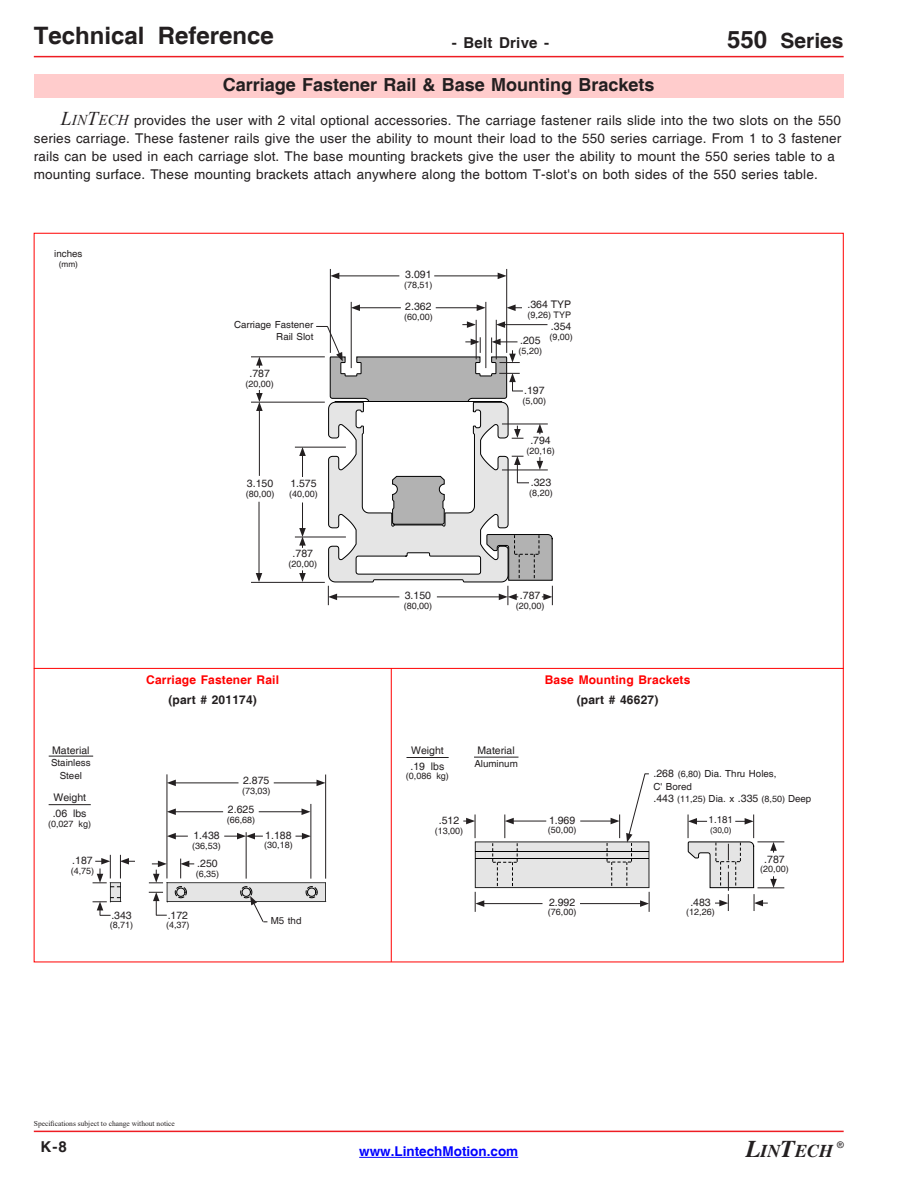
<style>
.page{position:relative;width:918px;height:1188px;background:#fff}
.page>*{position:absolute;margin:0;border:0;box-sizing:border-box;transform-origin:0 0}
.t1{font:700 24px "Helvetica";color:#231f20}
.t2{font:700 21px "Helvetica";color:#231f20}
.t3{font:700 18px "Helvetica";color:#231f20}
.t4{font:italic 700 18px "Times";color:#231f20}
.t5{font:700 15px "Helvetica";letter-spacing:.015em;color:#231f20}
.t6{font:13.5px/18px "Helvetica";letter-spacing:.015em;color:#231f20}
.t7{font:700 13.5px "Helvetica";color:#00f}
.t8{font:700 12px "Helvetica";letter-spacing:.015em;color:#f00}
.t9{font:700 12px "Helvetica";letter-spacing:.015em;color:#231f20}
.t10{font:10.5px/16px "Helvetica";color:#231f20}
.t11{font:9.75px/12.6px "Helvetica";color:#231f20}
.t12{font:9px "Helvetica";color:#231f20}
.t13{font:8.25px "Helvetica";color:#231f20}
.t14{font:7.5px "Times New Roman";color:#231f20}
.s1{font-size:24px}
.s2{font-family:"Times New Roman";font-style:italic;font-size:19.5px}
.s3{font-family:"Times New Roman";font-style:italic;font-size:15px}
.s4{font-size:10.5px}
.s5{font-size:9px}
.s6{font-size:9.75px}
</style>
<div class="page">
<hr style="left:34px;top:56px;width:810px;height:1px;background:#ee1d23">
<hr style="left:34px;top:1131px;width:810px;height:1px;background:#ee1d23">
<hr style="left:359px;top:1157px;width:159px;height:1px;background:#00f">
<div style="left:34px;top:74px;width:810px;height:24px;background:#fcc"></div>
<hr style="left:49px;top:804px;width:42px;height:1px;background:#231f20">
<hr style="left:167px;top:774px;width:1px;height:104px;background:#231f20">
<hr style="left:246px;top:832px;width:1px;height:47px;background:#231f20">
<hr style="left:311px;top:804px;width:1px;height:75px;background:#231f20">
<hr style="left:325px;top:775px;width:1px;height:104px;background:#231f20">
<hr style="left:251px;top:582px;width:74px;height:1px;background:#231f20">
<hr style="left:295px;top:537px;width:51px;height:1px;background:#231f20">
<hr style="left:295px;top:447px;width:51px;height:1px;background:#231f20">
<hr style="left:251px;top:402px;width:74px;height:1px;background:#231f20">
<hr style="left:476px;top:320px;width:1px;height:39px;background:#231f20">
<hr style="left:496px;top:320px;width:1px;height:39px;background:#231f20">
<hr style="left:251px;top:357px;width:74px;height:1px;background:#231f20">
<hr style="left:34px;top:668px;width:810px;height:1px;background:#f00">
<hr style="left:391px;top:668px;width:1px;height:294px;background:#f00">
<hr style="left:406px;top:757px;width:43px;height:1px;background:#231f20">
<hr style="left:49px;top:756px;width:44px;height:1px;background:#231f20">
<hr style="left:474px;top:757px;width:44px;height:1px;background:#231f20">
<hr style="left:486px;top:302px;width:1px;height:66px;background:#231f20">
<hr style="left:351px;top:302px;width:1px;height:66px;background:#231f20">
<hr style="left:330px;top:269px;width:1px;height:84px;background:#231f20">
<hr style="left:506px;top:269px;width:1px;height:84px;background:#231f20">
<svg style="left:507px;top:304px;width:15px;height:7px"></svg>
<hr style="left:436px;top:308px;width:43px;height:1px;background:#231f20">
<svg style="left:477px;top:304px;width:9px;height:7px"></svg>
<hr style="left:259px;top:409px;width:1px;height:67px;background:#231f20">
<svg style="left:256px;top:390px;width:7px;height:21px"></svg>
<svg style="left:256px;top:357px;width:7px;height:11px"></svg>
<hr style="left:259px;top:502px;width:1px;height:73px;background:#231f20">
<svg style="left:256px;top:573px;width:6px;height:9px"></svg>
<svg style="left:299px;top:502px;width:7px;height:46px"></svg>
<svg style="left:299px;top:447px;width:7px;height:30px"></svg>
<svg style="left:299px;top:570px;width:7px;height:12px"></svg>
<hr style="left:358px;top:308px;width:43px;height:1px;background:#231f20">
<svg style="left:351px;top:304px;width:9px;height:7px"></svg>
<hr style="left:434px;top:276px;width:66px;height:1px;background:#231f20">
<svg style="left:498px;top:273px;width:9px;height:6px"></svg>
<hr style="left:337px;top:276px;width:62px;height:1px;background:#231f20">
<svg style="left:330px;top:273px;width:9px;height:6px"></svg>
<svg style="left:316px;top:321px;width:237px;height:284px"></svg>
<hr style="left:274px;top:783px;width:45px;height:1px;background:#231f20">
<svg style="left:317px;top:780px;width:9px;height:6px"></svg>
<hr style="left:173px;top:783px;width:65px;height:1px;background:#231f20">
<svg style="left:167px;top:780px;width:9px;height:6px"></svg>
<hr style="left:259px;top:812px;width:45px;height:1px;background:#231f20">
<svg style="left:302px;top:808px;width:8px;height:7px"></svg>
<hr style="left:173px;top:812px;width:50px;height:1px;background:#231f20">
<svg style="left:167px;top:808px;width:9px;height:7px"></svg>
<svg style="left:296px;top:833px;width:15px;height:6px"></svg>
<svg style="left:224px;top:833px;width:39px;height:6px"></svg>
<svg style="left:167px;top:833px;width:21px;height:6px"></svg>
<svg style="left:149px;top:859px;width:177px;height:64px"></svg>
<svg style="left:93px;top:855px;width:42px;height:61px"></svg>
<svg style="left:463px;top:773px;width:187px;height:139px"></svg>
<svg style="left:688px;top:814px;width:96px;height:97px"></svg>
<h1 class="t1" style="left:34px;top:21px;width:242px">Technical Reference</h1>
<p class="t5" style="left:452px;top:34px;width:99px">- Belt Drive -</p>
<h2 class="t2" style="left:727px;top:28px;width:118px"><span class="s1">550</span> Series</h2>
<h3 class="t3" style="left:223px;top:73px;width:433px">Carriage Fastener Rail &amp; Base Mounting Brackets</h3>
<p class="t6" style="left:34px;top:112px;width:809px;text-indent:27px"><span class="s2">L</span><span class="s3">IN</span><span class="s2">T</span><span class="s3">ECH</span> provides the user with 2 vital optional accessories. The carriage fastener rails slide into the two slots on the 550 series carriage. These fastener rails give the user the ability to mount their load to the 550 series carriage. From 1 to 3 fastener rails can be used in each carriage slot. The base mounting brackets give the user the ability to mount the 550 series table to a mounting surface. These mounting brackets attach anywhere along the bottom T-slot's on both sides of the 550 series table.</p>
<p class="t11" style="left:54px;top:247px;width:30px">inches</p>
<p class="t13" style="left:59px;top:259px;width:21px">(mm)</p>
<p class="t11" style="left:234px;top:318px;width:81px;text-align:right">Carriage Fastener<br>Rail Slot</p>
<p class="t10" style="left:249px;top:365px;width:22px">.787</p>
<p class="t12" style="left:245px;top:378px;width:30px">(20,00)</p>
<p class="t10" style="left:247px;top:476px;width:28px">3.150</p>
<p class="t12" style="left:246px;top:489px;width:30px">(80,00)</p>
<p class="t10" style="left:290px;top:476px;width:28px">1.575</p>
<p class="t12" style="left:289px;top:489px;width:30px">(40,00)</p>
<p class="t10" style="left:293px;top:546px;width:22px">.787</p>
<p class="t12" style="left:289px;top:558px;width:30px">(20,00)</p>
<p class="t8" style="left:146px;top:672px;width:134px">Carriage Fastener Rail</p>
<p class="t9" style="left:168px;top:692px;width:90px">(part # 201174)</p>
<p class="t10" style="left:405px;top:267px;width:28px">3.091</p>
<p class="t12" style="left:404px;top:280px;width:30px">(78,51)</p>
<p class="t10" style="left:405px;top:299px;width:28px">2.362</p>
<p class="t12" style="left:404px;top:311px;width:30px">(60,00)</p>
<p class="t10" style="left:405px;top:588px;width:28px">3.150</p>
<p class="t12" style="left:404px;top:601px;width:30px">(80,00)</p>
<p class="t10" style="left:528px;top:297px;width:45px">.364 TYP</p>
<p class="t12" style="left:528px;top:310px;width:45px">(9,26) TYP</p>
<p class="t10" style="left:520px;top:333px;width:22px">.205</p>
<p class="t12" style="left:519px;top:345px;width:25px">(5,20)</p>
<p class="t10" style="left:551px;top:319px;width:22px">.354</p>
<p class="t12" style="left:549px;top:332px;width:25px">(9,00)</p>
<p class="t10" style="left:524px;top:383px;width:22px">.197</p>
<p class="t12" style="left:523px;top:396px;width:25px">(5,00)</p>
<p class="t10" style="left:530px;top:433px;width:22px">.794</p>
<p class="t12" style="left:526px;top:446px;width:30px">(20,16)</p>
<p class="t10" style="left:531px;top:474px;width:22px">.323</p>
<p class="t12" style="left:529px;top:487px;width:25px">(8,20)</p>
<p class="t10" style="left:520px;top:588px;width:22px">.787</p>
<p class="t12" style="left:516px;top:601px;width:30px">(20,00)</p>
<p class="t8" style="left:545px;top:672px;width:147px">Base Mounting Brackets</p>
<p class="t9" style="left:577px;top:692px;width:83px">(part # 46627)</p>
<p class="t10" style="left:52px;top:742px;width:39px">Material</p>
<p class="t11" style="left:51px;top:757px;width:41px;text-align:center">Stainless<br>Steel</p>
<p class="t10" style="left:477px;top:742px;width:39px">Material</p>
<p class="t11" style="left:474px;top:758px;width:45px">Aluminum</p>
<p class="t10" style="left:410px;top:742px;width:35px">Weight .19 lbs</p>
<p class="t12" style="left:406px;top:771px;width:45px">(0,086 kg)</p>
<p class="t11" style="left:653px;top:768px;width:125px"><span class="s4">.268</span> <span class="s5">(6,80)</span> Dia. Thru Holes,<br>C' Bored</p>
<p class="t10" style="left:243px;top:773px;width:28px">2.875</p>
<p class="t12" style="left:242px;top:786px;width:30px">(73,03)</p>
<p class="t10" style="left:53px;top:789px;width:34px">Weight</p>
<p class="t12" style="left:653px;top:794px;width:159px"><span class="s4">.443</span> (11,25) <span class="s6">Dia. x</span> <span class="s4">.335</span> (8,50) <span class="s6">Deep</span></p>
<p class="t10" style="left:53px;top:805px;width:35px">.06 lbs</p>
<p class="t12" style="left:48px;top:818px;width:45px">(0,027 kg)</p>
<p class="t10" style="left:228px;top:802px;width:28px">2.625</p>
<p class="t12" style="left:227px;top:814px;width:30px">(66,68)</p>
<p class="t11" style="left:709px;top:814px;width:26px">1.181</p>
<p class="t13" style="left:710px;top:825px;width:23px">(30,0)</p>
<p class="t10" style="left:549px;top:812px;width:28px">1.969</p>
<p class="t12" style="left:548px;top:825px;width:30px">(50,00)</p>
<p class="t10" style="left:439px;top:813px;width:22px">.512</p>
<p class="t12" style="left:435px;top:825px;width:30px">(13,00)</p>
<p class="t10" style="left:265px;top:827px;width:28px">1.188</p>
<p class="t12" style="left:264px;top:840px;width:30px">(30,18)</p>
<p class="t10" style="left:193px;top:827px;width:28px">1.438</p>
<p class="t12" style="left:192px;top:840px;width:30px">(36,53)</p>
<p class="t10" style="left:72px;top:853px;width:22px">.187</p>
<p class="t12" style="left:71px;top:865px;width:25px">(4,75)</p>
<p class="t10" style="left:111px;top:907px;width:22px">.343</p>
<p class="t12" style="left:110px;top:920px;width:25px">(8,71)</p>
<p class="t10" style="left:197px;top:856px;width:22px">.250</p>
<p class="t12" style="left:196px;top:868px;width:25px">(6,35)</p>
<p class="t10" style="left:168px;top:907px;width:22px">.172</p>
<p class="t12" style="left:166px;top:920px;width:25px">(4,37)</p>
<p class="t11" style="left:271px;top:915px;width:32px">M5 thd</p>
<p class="t10" style="left:549px;top:894px;width:28px">2.992</p>
<p class="t12" style="left:548px;top:907px;width:30px">(76,00)</p>
<p class="t10" style="left:690px;top:894px;width:22px">.483</p>
<p class="t12" style="left:686px;top:907px;width:30px">(12,26)</p>
<p class="t10" style="left:764px;top:851px;width:22px">.787</p>
<p class="t12" style="left:760px;top:864px;width:30px">(20,00)</p>
<p class="t14" style="left:34px;top:1118px;width:143px">Specifications subject to change without notice</p>
<p class="t5" style="left:40px;top:1137px;width:28px">K-8</p>
<p class="t7" style="left:359px;top:1143px;width:161px">www.LintechMotion.com</p>
<h3 class="t4" style="left:746px;top:1141px;width:89px"><span class="s1">L</span>IN<span class="s1">T</span>ECH</h3>
<p class="t12" style="left:837px;top:1140px;width:8px">®</p>
</div>
